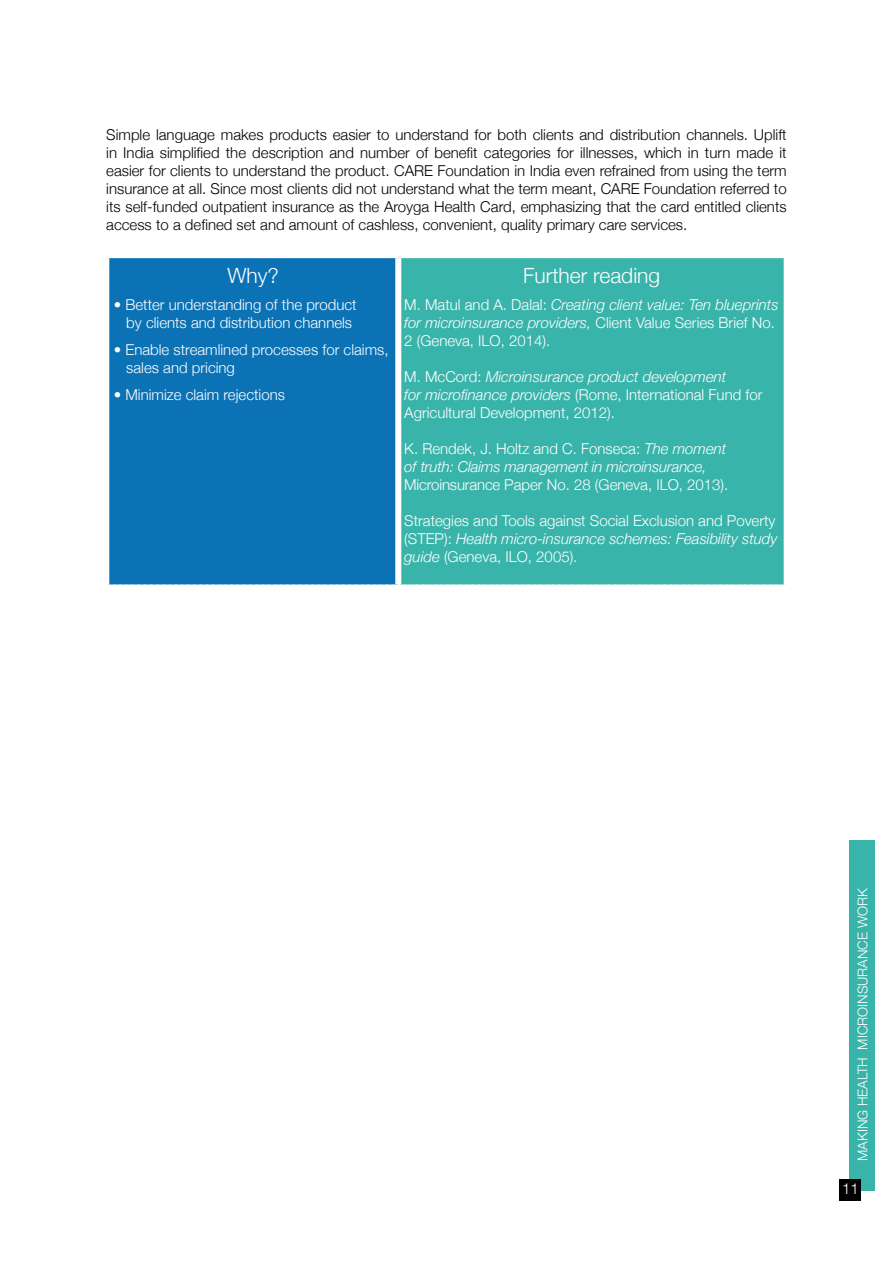
<style>
.page{position:relative;width:893px;height:1263px;background:#fff}
.page>*{position:absolute;margin:0;border:0;box-sizing:border-box;transform-origin:0 0}
.t1{font:300 21px "Helvetica Neue";color:#fff}
.t2{font:300 15px/18px "Helvetica Neue";color:#fff}
.t3{font:300 15px/18px "Helvetica Neue";color:#000;text-align:justify}
.t4{font:italic 300 15px/18px "Helvetica Neue";letter-spacing:-.01em;color:#fff}
.t5{font:300 13.5px "Helvetica Neue";color:#fff}
.s1{font-style:italic}
.s2{font-style:normal}
</style>
<div class="page">
<div style="left:849px;top:840px;width:26px;height:351px;background:#39b4aa"></div>
<div style="left:840px;top:1180px;width:21px;height:21px;background:#000"></div>
<div style="left:108px;top:257px;width:290px;height:329px;background:#0b72b5"></div>
<div style="left:398px;top:257px;width:387px;height:329px;background:#39b4aa"></div>
<div style="left:395px;top:258px;width:6px;height:326px;background:#fff"></div>
<hr style="left:106px;top:255px;width:292px;height:3px;background:#fff">
<hr style="left:106px;top:258px;width:3px;height:326px;background:#fff">
<hr style="left:398px;top:255px;width:389px;height:3px;background:#fff">
<hr style="left:784px;top:258px;width:3px;height:326px;background:#fff">
<svg style="left:108px;top:584px;width:677px;height:2px"></svg>
<p class="t3" style="left:106px;top:125px;width:682px">Simple language makes products easier to understand for both clients and distribution channels. Uplift in India simplified the description and number of benefit categories for illnesses, which in turn made it easier for clients to understand the product. CARE Foundation in India even refrained from using the term insurance at all. Since most clients did not understand what the term meant, CARE Foundation referred to its self-funded outpatient insurance as the Aroyga Health Card, emphasizing that the card entitled clients access to a defined set and amount of cashless, convenient, quality primary care services.</p>
<h1 class="t1" style="left:227px;top:263px;width:53px">Why?</h1>
<p class="t2" style="left:114px;top:295px;width:244px;text-align:center">• Better understanding of the product by clients and distribution channels</p>
<p class="t2" style="left:126px;top:340px;width:264px;text-indent:-13px">• Enable streamlined processes for claims, sales and pricing</p>
<p class="t2" style="left:114px;top:385px;width:173px">• Minimize claim rejections</p>
<h1 class="t1" style="left:523px;top:263px;width:138px">Further reading</h1>
<p class="t2" style="left:404px;top:295px;width:376px">M. Matul and A. Dalal: <span class="s1">Creating client value: Ten blueprints for microinsurance providers,</span> Client Value Series Brief No.<br>2 (Geneva, ILO, 2014).</p>
<p class="t2" style="left:404px;top:367px;width:360px">M. McCord: <span class="s1">Microinsurance product development<br>for microfinance providers</span> (Rome, International Fund for<br>Agricultural Development, 2012).</p>
<p class="t4" style="left:404px;top:439px;width:324px"><span class="s2">K. Rendek, J. Holtz and C. Fonseca:</span> The moment of truth: Claims management in microinsurance,</p>
<p class="t2" style="left:404px;top:475px;width:326px">Microinsurance Paper No. 28 (Geneva, ILO, 2013).</p>
<p class="t2" style="left:404px;top:511px;width:375px">Strategies and Tools against Social Exclusion and Poverty (STEP): <span class="s1">Health micro-insurance schemes: Feasibility study guide</span> (Geneva, ILO, 2005).</p>
<p class="t5" style="left:854px;top:1161px;width:274px;rotate:-90deg">MAKING HEALTH MICROINSURANCE WORK</p>
<p class="t2" style="left:842px;top:1179px;width:18px">11</p>
</div>
